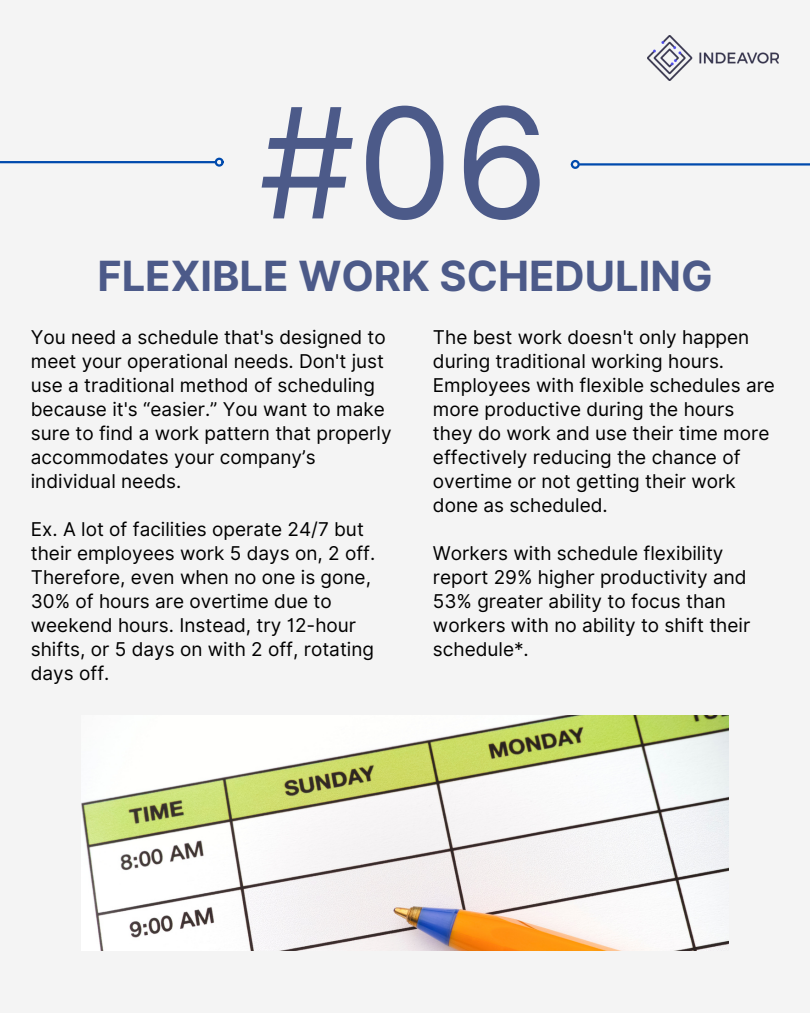
<style>
.page{position:relative;width:810px;height:1013px;background:#fff}
.page>*{position:absolute;margin:0;border:0;box-sizing:border-box;transform-origin:0 0}
.t1{font:152.9px "Inter";color:#4c5a89}
.t2{font:700 41.6px "Inter";color:#4c5a89}
.t3{font:19px/24px "Inter";color:#000}
</style>
<div class="page">
<div style="left:0;top:0;width:810px;height:1012px;background:#f4f4f4"></div>
<img style="left:647px;top:35px;width:132px;height:45px">
<hr style="left:0;top:161px;width:215px;height:2px;background:#004aad">
<div style="left:215px;top:158px;width:9px;height:9px;border:2px solid #004aad;border-radius:50%"></div>
<hr style="left:579px;top:163px;width:231px;height:2px;background:#004aad">
<div style="left:571px;top:160px;width:9px;height:9px;border:2px solid #004aad;border-radius:50%"></div>
<img style="left:81px;top:716px;width:648px;height:234px">
<h1 class="t1" style="left:259px;top:52px;width:292px">#06</h1>
<h2 class="t2" style="left:97px;top:245px;width:617px">FLEXIBLE WORK SCHEDULING</h2>
<p class="t3" style="left:31px;top:325px;width:362px">You need a schedule that's designed to meet your operational needs. Don't just use a traditional method of scheduling because it's “easier.” You want to make sure to find a work pattern that properly accommodates your company’s individual needs.</p>
<p class="t3" style="left:31px;top:517px;width:346px">Ex. A lot of facilities operate 24/7 but their employees work 5 days on, 2 off.<br>Therefore, even when no one is gone,<br>30% of hours are overtime due to weekend hours. Instead, try 12-hour shifts, or 5 days on with 2 off, rotating days off.</p>
<p class="t3" style="left:433px;top:325px;width:344px">The best work doesn't only happen during traditional working hours.<br>Employees with flexible schedules are more productive during the hours they do work and use their time more effectively reducing the chance of overtime or not getting their work done as scheduled.</p>
<p class="t3" style="left:433px;top:541px;width:319px">Workers with schedule flexibility report 29% higher productivity and<br>53% greater ability to focus than workers with no ability to shift their schedule*.</p>
</div>
